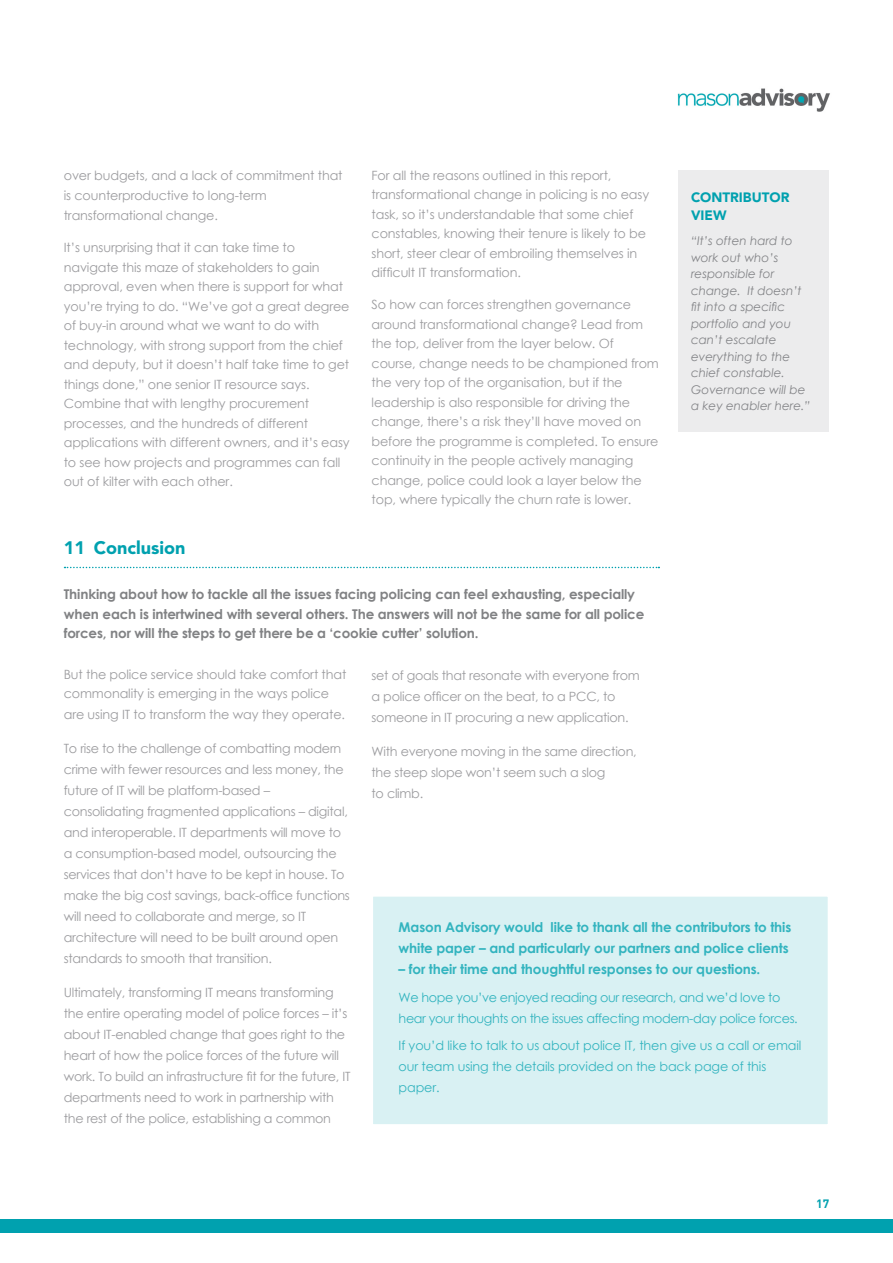
<style>
.page{position:relative;width:893px;height:1263px;background:#fff}
.page>*{position:absolute;margin:0;border:0;box-sizing:border-box;transform-origin:0 0}
.t1{font:900 18px "Avenir LT Std";color:#00a1af}
.First_para{font:700 13.5px/19.5px "Century Gothic";letter-spacing:-.01em;color:#818284}
.Main_text{font:700 13.5px/21px "Century Gothic";letter-spacing:-.01em;color:#33b4bf}
.t2{font:900 13.5px/18px "Avenir LT Std";color:#00a1af}
.Main_text-2{font:12.75px/19.5px "Century Gothic";letter-spacing:-.01em;color:#9c9c9f}
.Main_text-3{font:12.75px/21px "Century Gothic";letter-spacing:-.01em;color:#33b4bf}
.Main_text-4{font:12.75px/21px "Century Gothic";letter-spacing:-.03em;color:#33b4bf}
.t3{font:italic 12px/16.5px "Century Gothic";color:#838487}
.t4{font:700 12px "DINOT";color:#00a1af}
</style>
<div class="page">
<img style="left:677px;top:88px;width:153px;height:24px">
<svg style="left:65px;top:567px;width:594px;height:1px"></svg>
<div style="left:678px;top:170px;width:151px;height:262px;background:#ececed"></div>
<div style="left:0;top:1219px;width:893px;height:13px;background:#00a1af"></div>
<div style="left:372px;top:896px;width:456px;height:229px;background:#d9f1f3"></div>
<div style="left:372px;top:895px;width:457px;height:230px;border:2px solid #fff"></div>
<p class="Main_text-2" style="left:64px;top:165px;width:280px;line-height:20.2px">over budgets, and a lack of commitment that is counterproductive to long-term transformational change.</p>
<p class="Main_text-2" style="left:64px;top:238px;width:287px">It’s unsurprising that it can take time to navigate this maze of stakeholders to gain approval, even when there is support for what you’re trying to do. “We’ve got a great degree of buy-in around what we want to do with technology, with strong support from the chief and deputy, but it doesn’t half take time to get things done,” one senior IT resource says.<br>Combine that with lengthy procurement processes, and the hundreds of different applications with different owners, and it’s easy to see how projects and programmes can fall out of kilter with each other.</p>
<p class="Main_text-2" style="left:372px;top:165px;width:279px">For all the reasons outlined in this report, transformational change in policing is no easy task, so it’s understandable that some chief constables, knowing their tenure is likely to be short, steer clear of embroiling themselves in difficult IT transformation.</p>
<p class="Main_text-2" style="left:372px;top:295px;width:289px">So how can forces strengthen governance around transformational change? Lead from the top, deliver from the layer below. Of course, change needs to be championed from the very top of the organisation, but if the leadership is also responsible for driving the change, there’s a risk they’ll have moved on before the programme is completed. To ensure continuity in the people actively managing change, police could look a layer below the top, where typically the churn rate is lower.</p>
<p class="t2" style="left:691px;top:188px;width:100px">CONTRIBUTOR<br>VIEW</p>
<p class="t3" style="left:691px;top:232px;width:121px">“It’s often hard to work out who’s responsible for change. It doesn’t fit into a specific portfolio and you can’t escalate everything to the chief constable.<br>Governance will be a key enabler here.”</p>
<p class="t1" style="left:64px;top:537px;width:123px">11 Conclusion</p>
<p class="First_para" style="left:64px;top:584px;width:582px">Thinking about how to tackle all the issues facing policing can feel exhausting, especially when each is intertwined with several others. The answers will not be the same for all police forces, nor will the steps to get there be a ‘cookie cutter’ solution.</p>
<p class="Main_text-2" style="left:64px;top:664px;width:284px">But the police service should take comfort that commonality is emerging in the ways police</p>
<p class="Main_text-2" style="left:64px;top:705px;width:283px">are using IT to transform the way they operate.</p>
<p class="Main_text-2" style="left:64px;top:738px;width:288px;line-height:21px">To rise to the challenge of combatting modern crime with fewer resources and less money, the future of IT will be platform-based – consolidating fragmented applications – digital, and interoperable. IT departments will move to a consumption-based model, outsourcing the services that don’t have to be kept in house. To make the big cost savings, back-office functions will need to collaborate and merge, so IT architecture will need to be built around open standards to smooth that transition.</p>
<p class="Main_text-2" style="left:64px;top:981px;width:288px;line-height:21px">Ultimately, transforming IT means transforming the entire operating model of police forces – it’s about IT-enabled change that goes right to the heart of how the police forces of the future will work. To build an infrastructure fit for the future, IT departments need to work in partnership with the rest of the police, establishing a common</p>
<p class="Main_text-2" style="left:372px;top:665px;width:270px;line-height:21px">set of goals that resonate with everyone from a police officer on the beat, to a PCC, to someone in IT procuring a new application.</p>
<p class="Main_text-2" style="left:372px;top:741px;width:267px;line-height:21px">With everyone moving in the same direction, the steep slope won’t seem such a slog<br>to climb.</p>
<p class="Main_text" style="left:399px;top:916px;width:394px">Mason Advisory would like to thank all the contributors to this white paper – and particularly our partners and police clients</p>
<p class="Main_text" style="left:399px;top:958px;width:363px">– for their time and thoughtful responses to our questions.</p>
<p class="Main_text-4" style="left:399px;top:986px;width:401px">We hope you’ve enjoyed reading our research, and we’d love to hear your thoughts on the issues affecting modern-day police forces.</p>
<p class="Main_text-3" style="left:399px;top:1035px;width:404px">If you’d like to talk to us about police IT, then give us a call or email our team using the details provided on the back page of this paper.</p>
<p class="t4" style="left:816px;top:1196px;width:15px">17</p>
</div>
